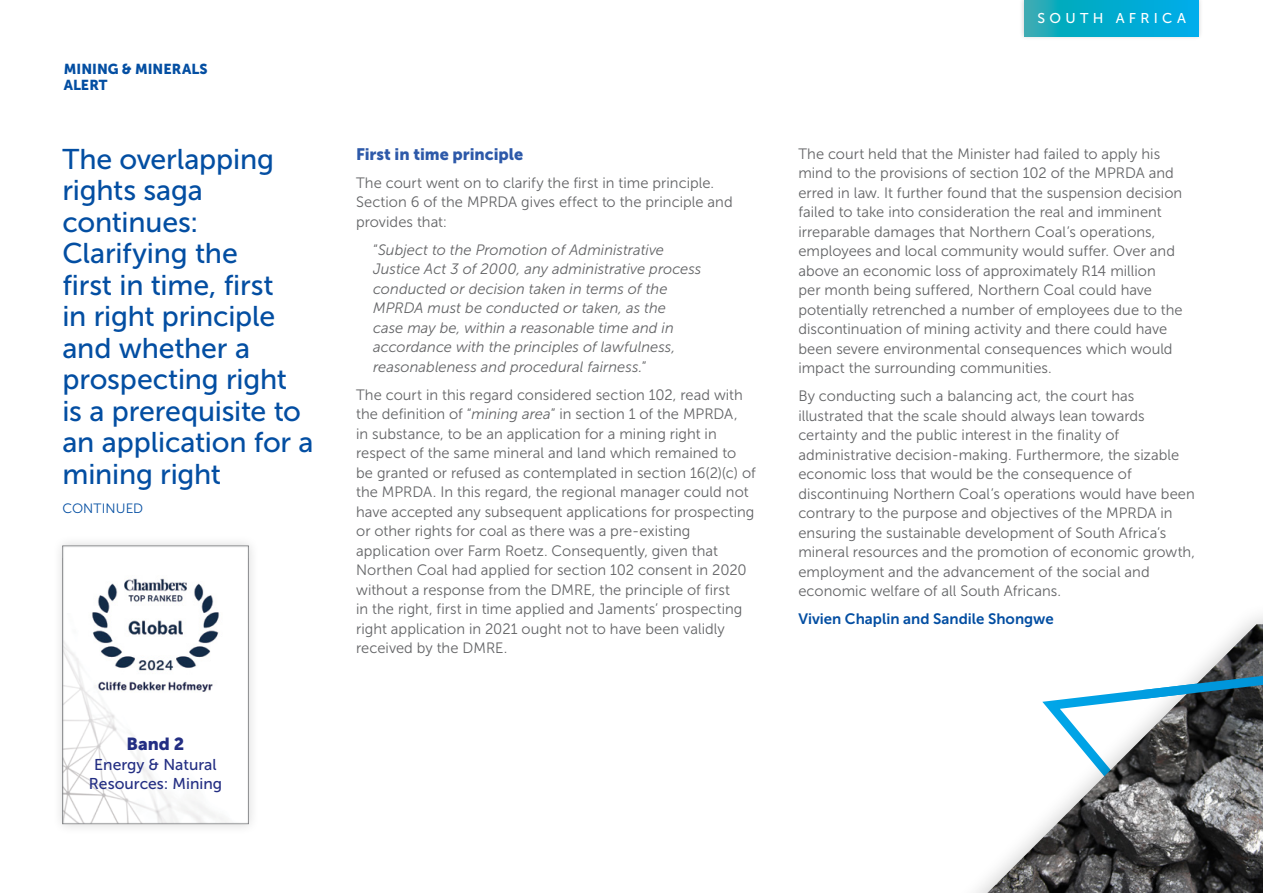
<style>
.page{position:relative;width:1263px;height:893px;background:#fff}
.page>*{position:absolute;margin:0;border:0;box-sizing:border-box;transform-origin:0 0}
.t1{font:28.5px/31.5px "Museo Sans 500";letter-spacing:-.005em;color:#034ea2}
.t2{font:17.4px "Museo Sans 900";color:#232e83}
.t3{font:16.5px "Museo Sans 900";letter-spacing:-.005em;color:#2d59a9}
.t4{font:15.6px/19.2px "Museo Sans 500";color:#232e83;text-align:center}
.t5{font:15px/19.5px "Museo Sans 300";letter-spacing:.005em;color:#636466}
.t6{font:italic 15px/19.5px "Museo Sans 300";color:#636466}
.t7{font:15px "Museo Sans 700";color:#034ea2}
.t8{font:14.25px/15.3px "Museo Sans 900";letter-spacing:.005em;color:#034ea2}
.t9{font:14.1px "Museo Sans 500";letter-spacing:.305em;color:#fff}
.t10{font:13.5px "Museo Sans 300";letter-spacing:.01em;color:#034ea2}
.s1{font-style:normal}
.s2{font-style:italic}
</style>
<div class="page">
<img style="left:987px;top:689px;width:276px;height:204px">
<div style="left:1020px;top:0;width:184px;height:41px;background:#000;opacity:.2"></div>
<svg style="left:1024px;top:0;width:175px;height:36px"></svg>
<svg style="left:1144px;top:616px;width:119px;height:185px"></svg>
<div style="left:51px;top:534px;width:209px;height:301px;background:#000;opacity:.15"></div>
<div style="left:50px;top:533px;width:211px;height:291px;background:#000;opacity:.2"></div>
<img style="left:89px;top:576px;width:133px;height:120px">
<p class="t8" style="left:64px;top:62px;width:145px">MINING &amp; MINERALS<br>ALERT</p>
<h1 class="t1" style="left:62px;top:143px;width:253px">The overlapping rights saga continues:<br>Clarifying the<br>first in time, first<br>in right principle and whether a prospecting right is a prerequisite to an application for a mining right</h1>
<p class="t10" style="left:62px;top:501px;width:82px">CONTINUED</p>
<p class="t2" style="left:127px;top:734px;width:59px">Band 2</p>
<p class="t4" style="left:89px;top:755px;width:135px">Energy &amp; Natural<br>Resources: Mining</p>
<p class="t9" style="left:1037px;top:11px;width:150px">SOUTH AFRICA</p>
<p class="t3" style="left:356px;top:145px;width:169px">First in time principle</p>
<p class="t5" style="left:356px;top:173px;width:378px">The court went on to clarify the first in time principle.<br>Section 6 of the MPRDA gives effect to the principle and provides that:</p>
<p class="t6" style="left:373px;top:240px;width:330px"><span class="s1">“</span>Subject to the Promotion of Administrative Justice Act 3 of 2000, any administrative process conducted or decision taken in terms of the MPRDA must be conducted or taken, as the<br>case may be, within a reasonable time and in accordance with the principles of lawfulness, reasonableness and procedural fairness.<span class="s1">”</span></p>
<p class="t5" style="left:356px;top:385px;width:401px">The court in this regard considered section 102, read with the definition of “<span class="s2">mining area</span>” in section 1 of the MPRDA,<br>in substance, to be an application for a mining right in respect of the same mineral and land which remained to be granted or refused as contemplated in section 16(2)(c) of the MPRDA. In this regard, the regional manager could not have accepted any subsequent applications for prospecting or other rights for coal as there was a pre-existing application over Farm Roetz. Consequently, given that Northen Coal had applied for section 102 consent in 2020 without a response from the DMRE, the principle of first<br>in the right, first in time applied and Jaments’ prospecting right application in 2021 ought not to have been validly received by the DMRE.</p>
<p class="t5" style="left:798px;top:144px;width:386px">The court held that the Minister had failed to apply his mind to the provisions of section 102 of the MPRDA and erred in law. It further found that the suspension decision failed to take into consideration the real and imminent irreparable damages that Northern Coal’s operations, employees and local community would suffer. Over and above an economic loss of approximately R14 million<br>per month being suffered, Northern Coal could have potentially retrenched a number of employees due to the discontinuation of mining activity and there could have been severe environmental consequences which would impact the surrounding communities.</p>
<p class="t5" style="left:798px;top:386px;width:398px">By conducting such a balancing act, the court has illustrated that the scale should always lean towards certainty and the public interest in the finality of administrative decision-making. Furthermore, the sizable economic loss that would be the consequence of discontinuing Northern Coal’s operations would have been contrary to the purpose and objectives of the MPRDA in ensuring the sustainable development of South Africa’s mineral resources and the promotion of economic growth, employment and the advancement of the social and economic welfare of all South Africans.</p>
<p class="t7" style="left:798px;top:611px;width:257px">Vivien Chaplin and Sandile Shongwe</p>
</div>
